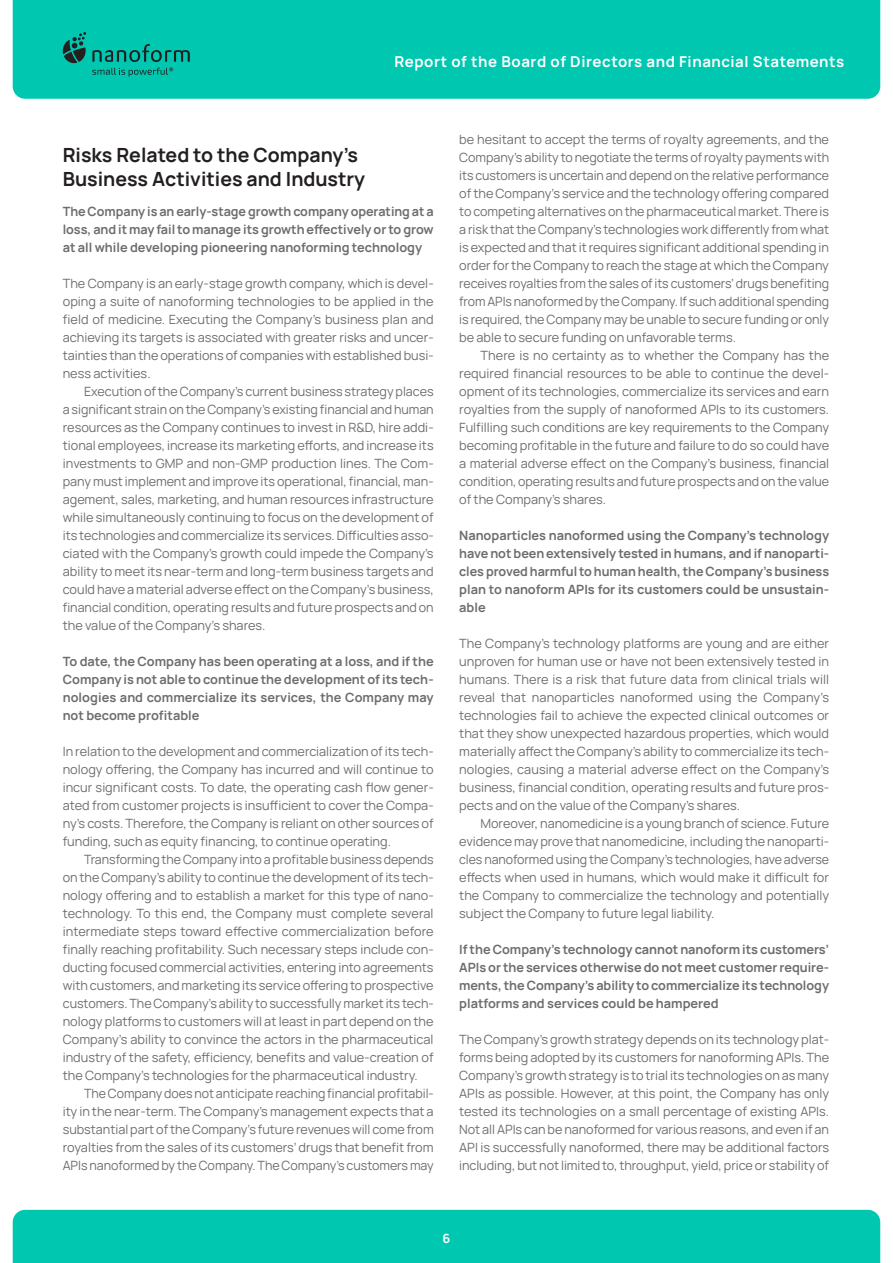
<style>
.page{position:relative;width:893px;height:1263px;background:#fff}
.page>*{position:absolute;margin:0;border:0;box-sizing:border-box;transform-origin:0 0}
._01_Subhead___Liitet{font:700 19.5px/24px "Manrope";color:#231f20}
.t1{font:700 15px "Manrope";letter-spacing:.04em;color:#fff}
._01_Body_indent{font:12.75px/18px "Manrope";color:#6c6d70;text-align:justify}
._01_Body_1{font:12.75px/18px "Manrope";color:#6c6d70;text-align:justify}
._01_Body_BOLD{font:700 12.75px/18px "Manrope";color:#6c6d70;text-align:justify}
.t2{font:700 12.75px "Manrope";color:#fff}
</style>
<div class="page">
<div style="left:13px;top:1210px;width:867px;height:53px;background:#00c7b0"></div>
<div style="left:13px;top:0;width:867px;height:99px;background:#00c7b0"></div>
<svg style="left:92px;top:44px;width:98px;height:18px;background:#099b8a"></svg>
<svg style="left:63px;top:32px;width:23px;height:31px"></svg>
<svg style="left:92px;top:68px;width:81px;height:9px"></svg>
<p class="t1" style="left:394px;top:49px;width:451px">Report of the Board of Directors and Financial Statements</p>
<p class="_01_Subhead___Liitet" style="left:63px;top:141px;width:304px">Risks Related to the Company’s<br>Business Activities and Industry</p>
<p class="_01_Body_BOLD" style="left:63px;top:201px;width:372px">The Company is an early-stage growth company operating at a loss, and it may fail to manage its growth effectively or to grow at all while developing pioneering nanoforming technology</p>
<p class="_01_Body_1" style="left:63px;top:274px;width:372px">The Company is an early-stage growth company, which is devel&shy;oping a suite of nanoforming technologies to be applied in the field of medicine. Executing the Company’s business plan and achieving its targets is associated with greater risks and uncer&shy;tainties than the operations of companies with established busi&shy;ness activities.</p>
<p class="_01_Body_indent" style="left:63px;top:382px;width:372px;text-indent:21px">Execution of the Company’s current business strategy places a significant strain on the Company’s existing financial and human resources as the Company continues to invest in R&amp;D, hire addi&shy;tional employees, increase its marketing efforts, and increase its investments to GMP and non-GMP production lines. The Com&shy;pany must implement and improve its operational, financial, man&shy;agement, sales, marketing, and human resources infrastructure while simultaneously continuing to focus on the development of its technologies and commercialize its services. Difficulties asso&shy;ciated with the Company’s growth could impede the Company’s ability to meet its near-term and long-term business targets and could have a material adverse effect on the Company’s business, financial condition, operating results and future prospects and on the value of the Company’s shares.</p>
<p class="_01_Body_BOLD" style="left:63px;top:651px;width:372px">To date, the Company has been operating at a loss, and if the Company is not able to continue the development of its tech&shy;nologies and commercialize its services, the Company may not become profitable</p>
<p class="_01_Body_1" style="left:63px;top:742px;width:372px">In relation to the development and commercialization of its tech&shy;nology offering, the Company has incurred and will continue to incur significant costs. To date, the operating cash flow gener&shy;ated from customer projects is insufficient to cover the Compa&shy;ny’s costs. Therefore, the Company is reliant on other sources of funding, such as equity financing, to continue operating.</p>
<p class="_01_Body_indent" style="left:63px;top:850px;width:372px;text-indent:21px">Transforming the Company into a profitable business depends on the Company’s ability to continue the development of its tech&shy;nology offering and to establish a market for this type of nano&shy;technology. To this end, the Company must complete several intermediate steps toward effective commercialization before finally reaching profitability. Such necessary steps include con&shy;ducting focused commercial activities, entering into agreements with customers, and marketing its service offering to prospective customers. The Company’s ability to successfully market its tech&shy;nology platforms to customers will at least in part depend on the Company’s ability to convince the actors in the pharmaceutical industry of the safety, efficiency, benefits and value-creation of the Company’s technologies for the pharmaceutical industry.</p>
<p class="_01_Body_indent" style="left:63px;top:1084px;width:372px;text-indent:21px">The Company does not anticipate reaching financial profitabil&shy;ity in the near-term. The Company’s management expects that a substantial part of the Company’s future revenues will come from royalties from the sales of its customers’ drugs that benefit from APIs nanoformed by the Company. The Company’s customers may</p>
<p class="_01_Body_indent" style="left:459px;top:130px;width:371px">be hesitant to accept the terms of royalty agreements, and the Company’s ability to negotiate the terms of royalty payments with its customers is uncertain and depend on the relative performance of the Company’s service and the technology offering compared to competing alternatives on the pharmaceutical market. There is a risk that the Company’s technologies work differently from what is expected and that it requires significant additional spending in order for the Company to reach the stage at which the Company receives royalties from the sales of its customers’ drugs benefiting from APIs nanoformed by the Company. If such additional spending is required, the Company may be unable to secure funding or only be able to secure funding on unfavorable terms.</p>
<p class="_01_Body_indent" style="left:459px;top:346px;width:371px;text-indent:21px">There is no certainty as to whether the Company has the required financial resources to be able to continue the devel&shy;opment of its technologies, commercialize its services and earn royalties from the supply of nanoformed APIs to its customers.<br>Fulfilling such conditions are key requirements to the Company becoming profitable in the future and failure to do so could have a material adverse effect on the Company’s business, financial condition, operating results and future prospects and on the value of the Company’s shares.</p>
<p class="_01_Body_BOLD" style="left:459px;top:525px;width:371px">Nanoparticles nanoformed using the Company’s technology have not been extensively tested in humans, and if nanoparti&shy;cles proved harmful to human health, the Company’s business plan to nanoform APIs for its customers could be unsustain&shy;able</p>
<p class="_01_Body_1" style="left:459px;top:634px;width:371px">The Company’s technology platforms are young and are either unproven for human use or have not been extensively tested in humans. There is a risk that future data from clinical trials will reveal that nanoparticles nanoformed using the Company’s technologies fail to achieve the expected clinical outcomes or that they show unexpected hazardous properties, which would materially affect the Company’s ability to commercialize its tech&shy;nologies, causing a material adverse effect on the Company’s business, financial condition, operating results and future pros&shy;pects and on the value of the Company’s shares.</p>
<p class="_01_Body_indent" style="left:459px;top:814px;width:371px;text-indent:21px">Moreover, nanomedicine is a young branch of science. Future evidence may prove that nanomedicine, including the nanoparti&shy;cles nanoformed using the Company’s technologies, have adverse effects when used in humans, which would make it difficult for the Company to commercialize the technology and potentially subject the Company to future legal liability.</p>
<p class="_01_Body_BOLD" style="left:459px;top:939px;width:371px">If the Company’s technology cannot nanoform its customers’ APIs or the services otherwise do not meet customer require&shy;ments, the Company’s ability to commercialize its technology platforms and services could be hampered</p>
<p class="_01_Body_1" style="left:459px;top:1030px;width:371px">The Company’s growth strategy depends on its technology plat&shy;forms being adopted by its customers for nanoforming APIs. The Company’s growth strategy is to trial its technologies on as many APIs as possible. However, at this point, the Company has only tested its technologies on a small percentage of existing APIs.<br>Not all APIs can be nanoformed for various reasons, and even if an API is successfully nanoformed, there may be additional factors including, but not limited to, throughput, yield, price or stability of</p>
<p class="t2" style="left:442px;top:1228px;width:9px">6</p>
</div>
